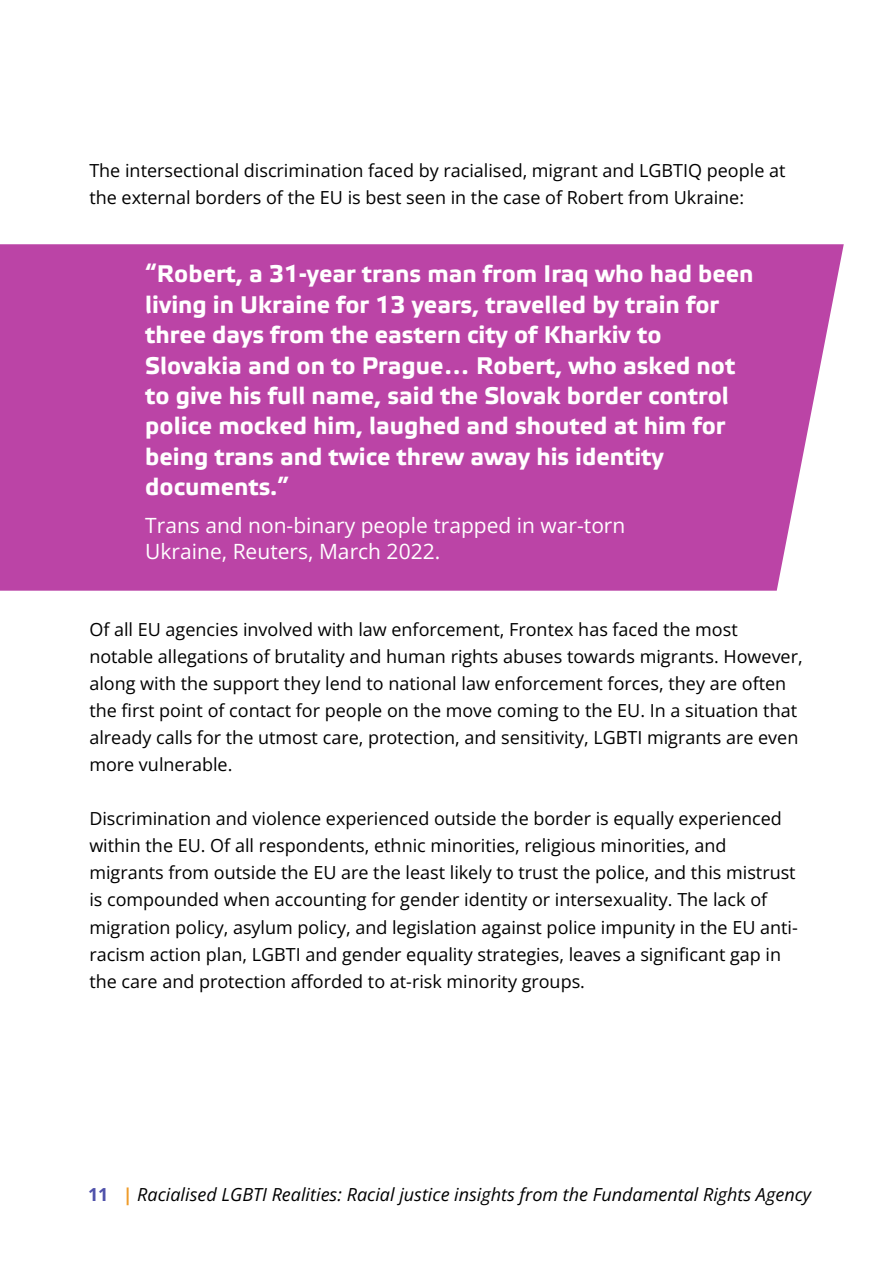
<style>
.page{position:relative;width:894px;height:1264px;background:#fff}
.page>*{position:absolute;margin:0;border:0;box-sizing:border-box;transform-origin:0 0}
.t1{font:700 24px/30.3px "Etelka Text Pro";color:#fff}
.t2{font:21px/25.8px "Open Sans";color:#fff}
.t3{font:18px/27px "Open Sans";color:#000}
.t4{font:italic 18px "Open Sans";color:#000}
.s1{font-weight:700;font-style:normal;color:#5052ab}
.s2{font-weight:700;font-style:normal;color:#ef9c2a}
</style>
<div class="page">
<div style="left:0;top:244px;width:843px;height:346px;background:#bb44a6"></div>
<p class="t3" style="left:89px;top:157px;width:697px">The intersectional discrimination faced by racialised, migrant and LGBTIQ people at the external borders of the EU is best seen in the case of Robert from Ukraine:</p>
<p class="t1" style="left:145px;top:260px;width:609px">“Robert, a 31-year trans man from Iraq who had been living in Ukraine for 13 years, travelled by train for three days from the eastern city of Kharkiv to Slovakia and on to Prague… Robert, who asked not to give his full name, said the Slovak border control police mocked him, laughed and shouted at him for being trans and twice threw away his identity documents.”</p>
<h2 class="t2" style="left:145px;top:512px;width:481px">Trans and non-binary people trapped in war-torn<br>Ukraine, Reuters, March 2022.</h2>
<p class="t3" style="left:89px;top:616px;width:714px">Of all EU agencies involved with law enforcement, Frontex has faced the most notable allegations of brutality and human rights abuses towards migrants. However, along with the support they lend to national law enforcement forces, they are often the first point of contact for people on the move coming to the EU. In a situation that already calls for the utmost care, protection, and sensitivity, LGBTI migrants are even more vulnerable.</p>
<h1 class="t3" style="left:89px;top:805px;width:709px">Discrimination and violence experienced outside the border is equally experienced within the EU. Of all respondents, ethnic minorities, religious minorities, and migrants from outside the EU are the least likely to trust the police, and this mistrust is compounded when accounting for gender identity or intersexuality. The lack of migration policy, asylum policy, and legislation against police impunity in the EU anti&shy;racism action plan, LGBTI and gender equality strategies, leaves a significant gap in the care and protection afforded to at-risk minority groups.</h1>
<p class="t4" style="left:88px;top:1181px;width:724px"><span class="s1">11</span> <span class="s2">|</span> Racialised LGBTI Realities: Racial justice insights from the Fundamental Rights Agency</p>
</div>
